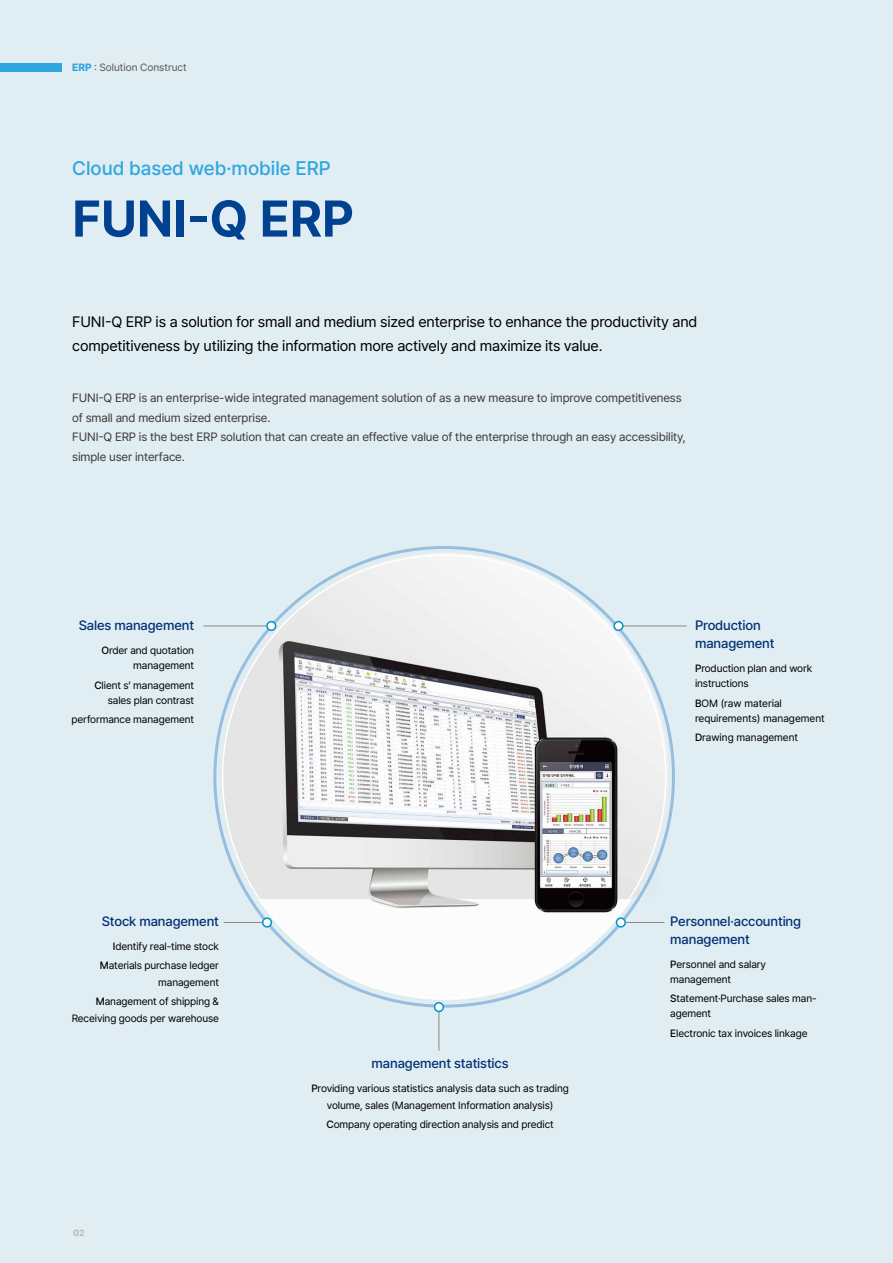
<style>
.page{position:relative;width:893px;height:1263px;background:#fff}
.page>*{position:absolute;margin:0;border:0;box-sizing:border-box;transform-origin:0 0}
.t1{font:700 51px "Pretendard";color:#004190}
.t2{font:500 19.5px "Pretendard";color:#2ea7e0}
.t3{font:15px/24px "Pretendard";letter-spacing:-.01em;color:#000}
.t4{font:500 13.5px/18px "Pretendard";letter-spacing:-.01em;color:#003174}
.t5{font:12px/19.5px "Pretendard";letter-spacing:-.01em;color:#3e3a39}
.t6{font:10.5px/15px "Pretendard";letter-spacing:-.01em;color:#000;text-align:right}
.t7{font:10.5px "Pretendard";color:#595757}
.t8{font:700 9px "Pretendard";color:#b5b6b6}
.s1{font-weight:800;color:#2ea7e0}
.s2{font-weight:500}
</style>
<div class="page">
<img style="left:0;top:0;width:893px;height:1263px">
<div style="left:0;top:64px;width:62px;height:8px;background:#2ea7e0"></div>
<hr style="left:203px;top:626px;width:68px;height:1px;background:#898989">
<div style="left:267px;top:622px;width:9px;height:8px;background:#fff;border-radius:50%"></div>
<div style="left:266px;top:621px;width:10px;height:10px;border:2px solid #0593c7;border-radius:50%"></div>
<hr style="left:618px;top:626px;width:68px;height:1px;background:#898989">
<div style="left:614px;top:622px;width:9px;height:8px;background:#fff;border-radius:50%"></div>
<div style="left:613px;top:621px;width:11px;height:10px;border:2px solid #0593c7;border-radius:50%"></div>
<hr style="left:224px;top:922px;width:43px;height:1px;background:#898989">
<div style="left:263px;top:918px;width:8px;height:9px;background:#fff;border-radius:50%"></div>
<div style="left:262px;top:917px;width:10px;height:10px;border:2px solid #0593c7;border-radius:50%"></div>
<hr style="left:621px;top:922px;width:43px;height:1px;background:#898989">
<div style="left:616px;top:918px;width:9px;height:9px;background:#fff;border-radius:50%"></div>
<div style="left:616px;top:917px;width:10px;height:10px;border:2px solid #0593c7;border-radius:50%"></div>
<hr style="left:439px;top:1007px;width:1px;height:44px;background:#898989">
<div style="left:435px;top:1003px;width:8px;height:8px;background:#fff;border-radius:50%"></div>
<div style="left:434px;top:1002px;width:10px;height:10px;border:2px solid #0593c7;border-radius:50%"></div>
<p class="t7" style="left:72px;top:60px;width:116px"><span class="s1">ERP</span> : Solution Construct</p>
<h2 class="t2" style="left:72px;top:155px;width:260px">Cloud based web·mobile ERP</h2>
<h1 class="t1" style="left:72px;top:181px;width:283px">FUNI-Q ERP</h1>
<h3 class="t3" style="left:72px;top:310px;width:627px">FUNI-Q ERP is a solution for small and medium sized enterprise to enhance the productivity and competitiveness by utilizing the information more actively and maximize its value.</h3>
<p class="t5" style="left:72px;top:388px;width:615px">FUNI-Q ERP is an enterprise-wide integrated management solution of as a new measure to improve competitiveness of small and medium sized enterprise.<br>FUNI-Q ERP is the best ERP solution that can create an effective value of the enterprise through an easy accessibility, simple user interface.</p>
<p class="t4" style="left:79px;top:616px;width:117px">Sales management</p>
<p class="t6" style="left:101px;top:643px;width:94px"><span class="s2">O</span>rder and quotation management</p>
<p class="t6" style="left:94px;top:677px;width:101px"><span class="s2">C</span>lient s’ management sales plan contrast</p>
<p class="t6" style="left:71px;top:712px;width:124px">performance management</p>
<p class="t4" style="left:102px;top:912px;width:119px">Stock management</p>
<p class="t6" style="left:100px;top:936px;width:121px;line-height:19.5px"><span class="s2">I</span>dentify real-time stock<br><span class="s2">M</span>aterials purchase ledger</p>
<p class="t6" style="left:96px;top:972px;width:125px;line-height:19.5px">management<br><span class="s2">M</span>anagement of shipping &amp;</p>
<p class="t6" style="left:72px;top:1010px;width:149px">Receiving goods per warehouse</p>
<p class="t8" style="left:73px;top:1226px;width:13px">02</p>
<p class="t4" style="left:372px;top:1054px;width:139px">management statistics</p>
<p class="t6" style="left:311px;top:1080px;width:259px;line-height:16.5px;text-align:center"><span class="s2">P</span>roviding various statistics analysis data such as trading volume, sales (Management Information analysis)</p>
<p class="t6" style="left:326px;top:1117px;width:229px"><span class="s2">C</span>ompany operating direction analysis and predict</p>
<p class="t4" style="left:695px;top:616px;width:81px">Production management</p>
<p class="t6" style="left:695px;top:661px;width:119px;text-align:left"><span class="s2">P</span>roduction plan and work instructions</p>
<p class="t6" style="left:695px;top:695px;width:131px;text-align:left"><span class="s2">B</span>OM (raw material requirements) management</p>
<p class="t6" style="left:695px;top:730px;width:105px"><span class="s2">D</span>rawing management</p>
<p class="t4" style="left:670px;top:912px;width:132px">Personnel·accounting management</p>
<p class="t6" style="left:670px;top:956px;width:97px;text-align:left"><span class="s2">P</span>ersonnel and salary management</p>
<p class="t6" style="left:670px;top:991px;width:148px;text-align:left"><span class="s2">S</span>tatement·Purchase sales man&shy;agement</p>
<p class="t6" style="left:670px;top:1025px;width:139px"><span class="s2">E</span>lectronic tax invoices linkage</p>
</div>
